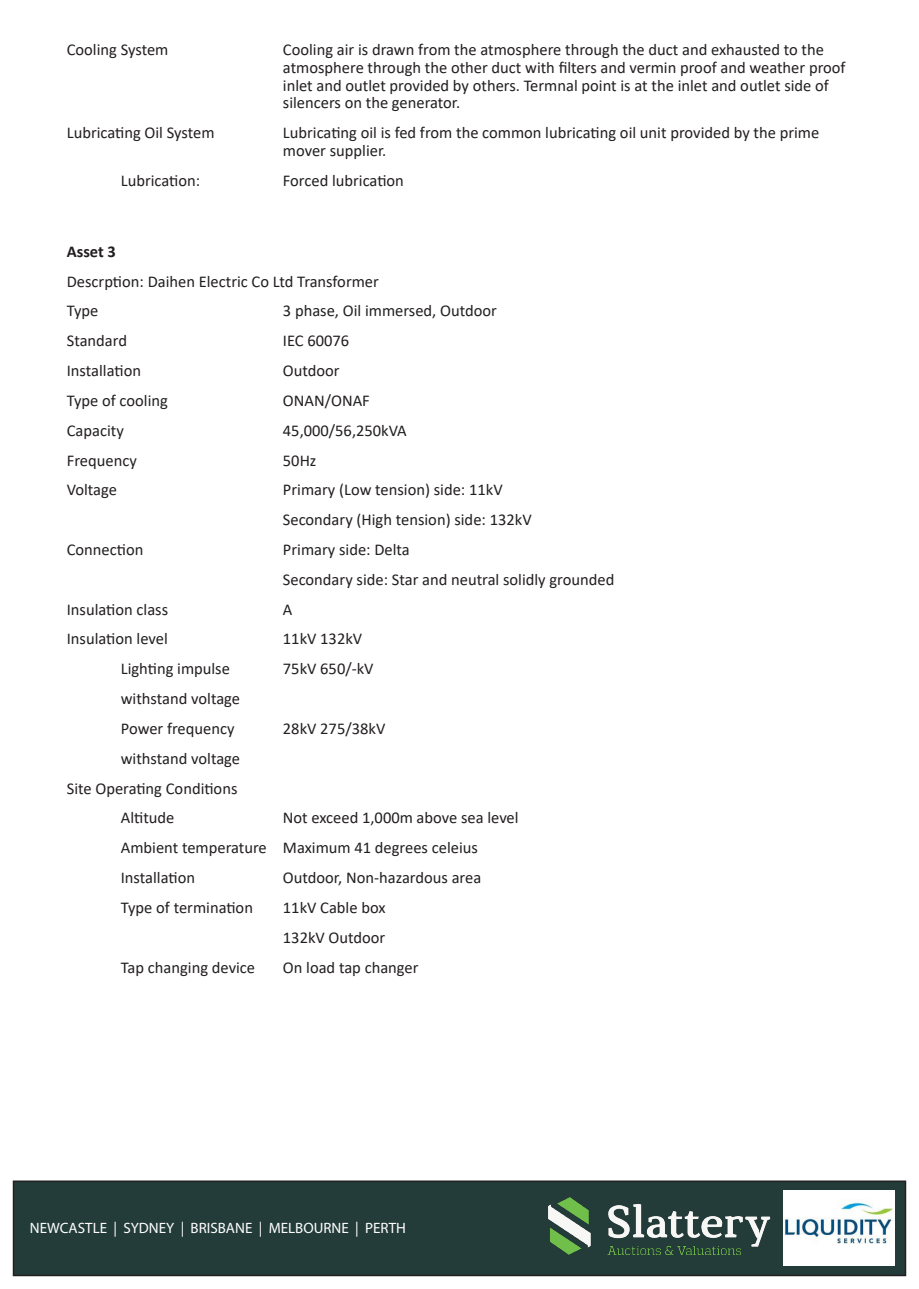
<style>
.page{position:relative;width:919px;height:1289px;background:#fff}
.page>*{position:absolute;margin:0;border:0;box-sizing:border-box;transform-origin:0 0}
.t1{font:16.5px/17.9px "Calibri";color:#231f20}
.t2{font:700 16.5px "Calibri";color:#231f20}
.t3{font:15px "Myriad Pro";color:#fff}
</style>
<div class="page">
<div style="left:14px;top:1181px;width:891px;height:94px;background:#233c39"></div>
<div style="left:13px;top:1180px;width:893px;height:96px;border:2px solid #231f20"></div>
<img style="left:548px;top:1197px;width:223px;height:56px">
<img style="left:783px;top:1190px;width:111px;height:75px">
<p class="t1" style="left:67px;top:40px;width:103px">Cooling System</p>
<p class="t1" style="left:283px;top:40px;width:564px">Cooling air is drawn from the atmosphere through the duct and exhausted to the atmosphere through the other duct with filters and vermin proof and weather proof inlet and outlet provided by others. Termnal point is at the inlet and outlet side of silencers on the generator.</p>
<p class="t1" style="left:67px;top:123px;width:149px">Lubricating Oil System</p>
<p class="t1" style="left:283px;top:123px;width:538px">Lubricating oil is fed from the common lubricating oil unit provided by the prime mover supplier.</p>
<p class="t1" style="left:121px;top:171px;width:81px">Lubrication:</p>
<p class="t1" style="left:283px;top:171px;width:122px">Forced lubrication</p>
<p class="t2" style="left:67px;top:240px;width:51px">Asset 3</p>
<p class="t1" style="left:67px;top:272px;width:313px">Descrption: Daihen Electric Co Ltd Transformer</p>
<p class="t1" style="left:67px;top:301px;width:33px">Type</p>
<p class="t1" style="left:283px;top:301px;width:215px">3 phase, Oil immersed, Outdoor</p>
<p class="t1" style="left:67px;top:331px;width:62px">Standard</p>
<p class="t1" style="left:283px;top:331px;width:68px">IEC 60076</p>
<p class="t1" style="left:67px;top:361px;width:76px">Installation</p>
<p class="t1" style="left:283px;top:361px;width:58px">Outdoor</p>
<p class="t1" style="left:67px;top:391px;width:103px">Type of cooling</p>
<p class="t1" style="left:283px;top:391px;width:88px">ONAN/ONAF</p>
<p class="t1" style="left:67px;top:421px;width:59px">Capacity</p>
<p class="t1" style="left:283px;top:421px;width:125px">45,000/56,250kVA</p>
<p class="t1" style="left:67px;top:451px;width:71px">Frequency</p>
<p class="t1" style="left:283px;top:451px;width:35px">50Hz</p>
<p class="t1" style="left:67px;top:480px;width:52px">Voltage</p>
<p class="t1" style="left:283px;top:480px;width:221px">Primary (Low tension) side: 11kV</p>
<p class="t1" style="left:283px;top:510px;width:250px">Secondary (High tension) side: 132kV</p>
<p class="t1" style="left:67px;top:540px;width:78px">Connection</p>
<p class="t1" style="left:283px;top:540px;width:128px">Primary side: Delta</p>
<p class="t1" style="left:283px;top:570px;width:333px">Secondary side: Star and neutral solidly grounded</p>
<p class="t1" style="left:67px;top:600px;width:103px">Insulation class</p>
<p class="t1" style="left:283px;top:600px;width:11px">A</p>
<p class="t1" style="left:67px;top:629px;width:102px">Insulation level</p>
<p class="t1" style="left:283px;top:629px;width:81px">11kV 132kV</p>
<p class="t1" style="left:121px;top:659px;width:111px">Lighting impulse</p>
<p class="t1" style="left:283px;top:659px;width:92px">75kV 650/-kV</p>
<p class="t1" style="left:121px;top:689px;width:121px">withstand voltage</p>
<p class="t1" style="left:121px;top:719px;width:115px">Power frequency</p>
<p class="t1" style="left:283px;top:719px;width:104px">28kV 275/38kV</p>
<p class="t1" style="left:121px;top:749px;width:121px">withstand voltage</p>
<p class="t1" style="left:67px;top:778px;width:172px">Site Operating Conditions</p>
<p class="t1" style="left:121px;top:808px;width:55px">Altitude</p>
<p class="t1" style="left:283px;top:808px;width:237px">Not exceed 1,000m above sea level</p>
<p class="t1" style="left:121px;top:838px;width:358px">Ambient temperature Maximum 41 degrees celeius</p>
<p class="t1" style="left:121px;top:868px;width:76px">Installation</p>
<p class="t1" style="left:283px;top:868px;width:200px">Outdoor, Non-hazardous area</p>
<p class="t1" style="left:121px;top:898px;width:134px">Type of termination</p>
<p class="t1" style="left:283px;top:898px;width:104px">11kV Cable box</p>
<p class="t1" style="left:283px;top:927px;width:104px">132kV Outdoor</p>
<p class="t1" style="left:121px;top:957px;width:136px">Tap changing device</p>
<p class="t1" style="left:283px;top:957px;width:137px">On load tap changer</p>
<p class="t3" style="left:30px;top:1218px;width:377px">NEWCASTLE | SYDNEY | BRISBANE | MELBOURNE | PERTH</p>
</div>
